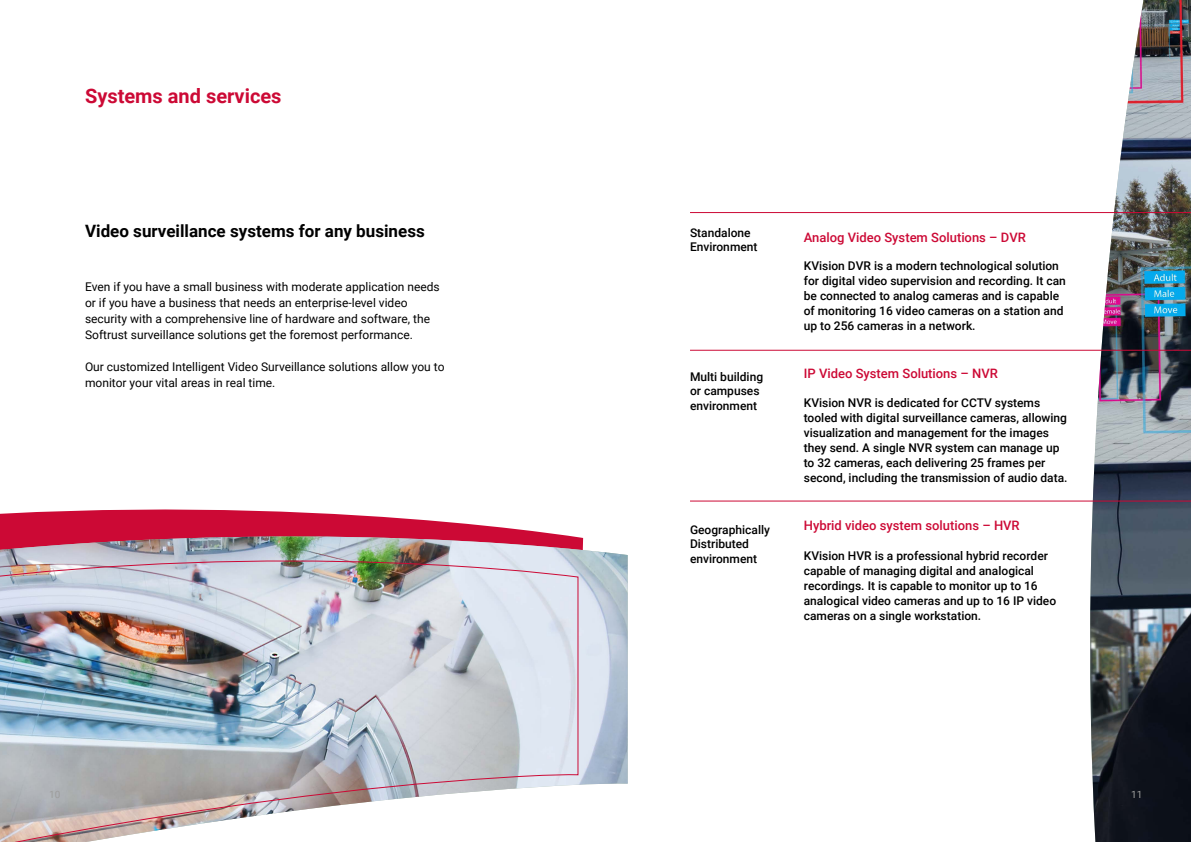
<style>
.page{position:relative;width:1191px;height:842px;background:#fff}
.page>*{position:absolute;margin:0;border:0;box-sizing:border-box;transform-origin:0 0}
.t1{font:700 20px "Roboto";color:#cc0935}
.t2{font:700 17px "Roboto";color:#000}
.t3{font:500 13px "Roboto";color:#cc0935}
.t4{font:500 12px/15px "Roboto";color:#000}
.t5{font:12px/16px "Roboto";color:#000}
.t6{font:10px "Roboto";color:#9d9d9c}
</style>
<div class="page">
<img style="left:1075px;top:0;width:116px;height:842px">
<svg style="left:0;top:511px;width:570px;height:25px;fill:#cc0935"></svg>
<img style="left:0;top:536px;width:627px;height:249px">
<hr style="left:690px;top:212px;width:501px;height:1px;background:#cc0935">
<hr style="left:690px;top:350px;width:501px;height:1px;background:#cc0935">
<hr style="left:690px;top:501px;width:501px;height:1px;background:#cc0935">
<img style="left:0;top:539px;width:579px;height:303px">
<h1 class="t1" style="left:85px;top:82px;width:198px">Systems and services</h1>
<h2 class="t2" style="left:85px;top:219px;width:341px">Video surveillance systems for any business</h2>
<p class="t5" style="left:85px;top:278px;width:356px">Even if you have a small business with moderate application needs or if you have a business that needs an enterprise-level video security with a comprehensive line of hardware and software, the Softrust surveillance solutions get the foremost performance.</p>
<p class="t5" style="left:85px;top:358px;width:361px">Our customized Intelligent Video Surveillance solutions allow you to monitor your vital areas in real time.</p>
<p class="t4" style="left:690px;top:225px;width:69px;line-height:14.4px">Standalone<br>Environment</p>
<p class="t4" style="left:690px;top:369px;width:75px;line-height:14.4px">Multi building or campuses environment</p>
<p class="t4" style="left:690px;top:522px;width:81px;line-height:14.4px">Geographically<br>Distributed environment</p>
<p class="t3" style="left:804px;top:228px;width:223px">Analog Video System Solutions – DVR</p>
<p class="t4" style="left:804px;top:258px;width:264px">KVision DVR is a modern technological solution for digital video supervision and recording. It can be connected to analog cameras and is capable of monitoring 16 video cameras on a station and up to 256 cameras in a network.</p>
<p class="t3" style="left:804px;top:364px;width:196px">IP Video System Solutions – NVR</p>
<p class="t4" style="left:804px;top:394px;width:265px">KVision NVR is dedicated for CCTV systems tooled with digital surveillance cameras, allowing visualization and management for the images they send. A single NVR system can manage up to 32 cameras, each delivering 25 frames per second, including the transmission of audio data.</p>
<p class="t3" style="left:804px;top:516px;width:217px">Hybrid video system solutions – HVR</p>
<p class="t4" style="left:804px;top:547px;width:254px">KVision HVR is a professional hybrid recorder capable of managing digital and analogical recordings. It is capable to monitor up to 16 analogical video cameras and up to 16 IP video cameras on a single workstation.</p>
<p class="t6" style="left:1131px;top:787px;width:13px">11</p>
</div>
